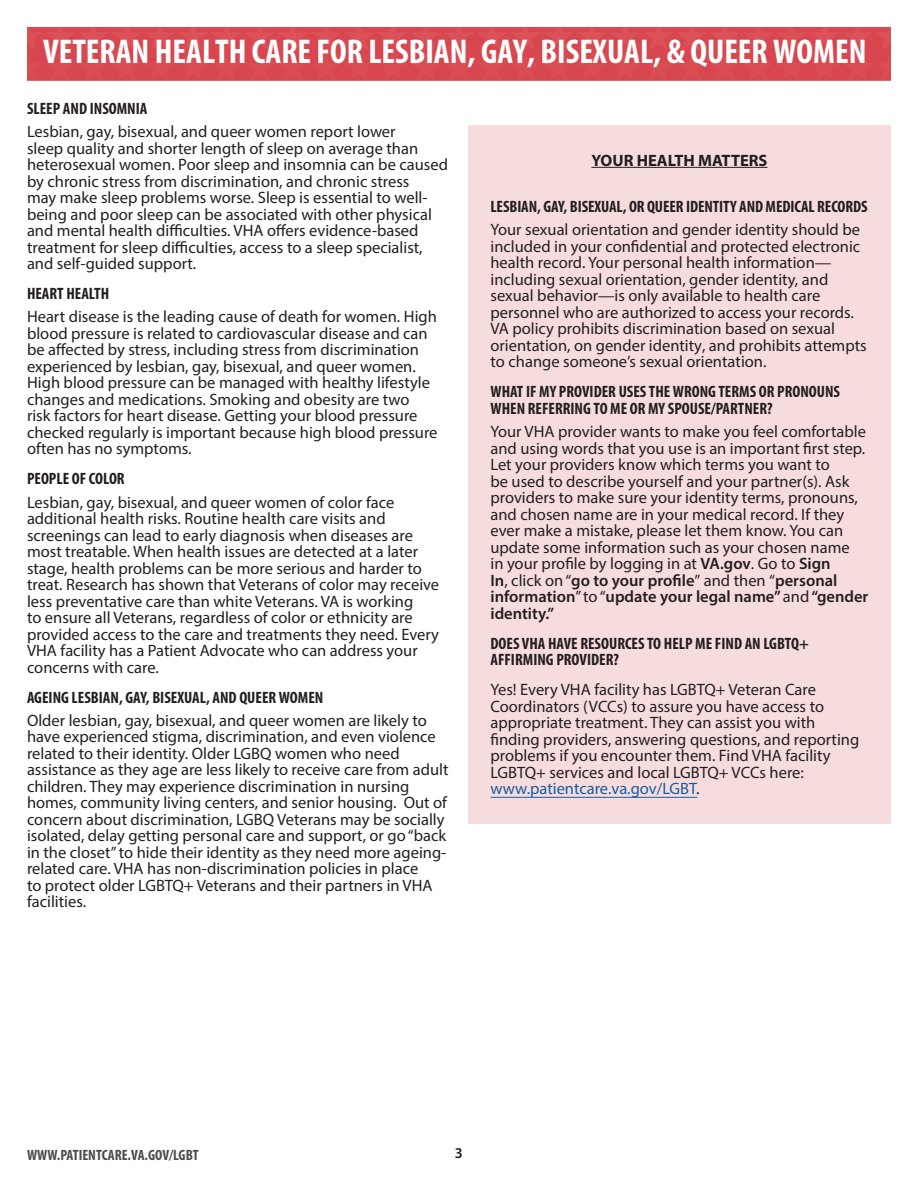
<style>
.page{position:relative;width:918px;height:1188px;background:#fff}
.page>*{position:absolute;margin:0;border:0;box-sizing:border-box;transform-origin:0 0}
.t1{font:700 condensed 34.5px "Myriad Pro";color:#fff}
.t2{font:16.5px/16.5px "Myriad Pro";color:#231f20}
.t3{font:700 condensed 16.5px/16.5px "Myriad Pro";color:#231f20}
.t4{font:700 16.5px "Myriad Pro";color:#231f20}
.t5{font:700 condensed 15px "Myriad Pro";color:#4b4c4d}
.t6{font:15px "Myriad Variable Concept";color:#231f20}
.s1{font-weight:400;font-stretch:normal}
.s2{font-weight:600}
.s3{color:#175d9e}
</style>
<div class="page">
<div style="left:468px;top:125px;width:423px;height:699px;background:#f7dcdd"></div>
<img style="left:27px;top:27px;width:864px;height:53px">
<hr style="left:591px;top:167px;width:177px;height:1px;background:#231f20">
<hr style="left:490px;top:797px;width:207px;height:1px;background:#175d9e">
<p class="t1" style="left:43px;top:30px;width:825px">VETERAN HEALTH CARE FOR LESBIAN, GAY, BISEXUAL, &amp; QUEER WOMEN</p>
<p class="t3" style="left:27px;top:100px;width:122px">SLEEP AND INSOMNIA</p>
<p class="t2" style="left:27px;top:123px;width:422px">Lesbian, gay, bisexual, and queer women report lower<br>sleep quality and shorter length of sleep on average than heterosexual women. Poor sleep and insomnia can be caused by chronic stress from discrimination, and chronic stress<br>may make sleep problems worse. Sleep is essential to well&shy;being and poor sleep can be associated with other physical and mental health difficulties. VHA offers evidence-based treatment for sleep difficulties, access to a sleep specialist, and self-guided support.</p>
<p class="t3" style="left:27px;top:285px;width:84px">HEART HEALTH</p>
<p class="t2" style="left:27px;top:308px;width:412px">Heart disease is the leading cause of death for women. High blood pressure is related to cardiovascular disease and can be affected by stress, including stress from discrimination experienced by lesbian, gay, bisexual, and queer women.<br>High blood pressure can be managed with healthy lifestyle changes and medications. Smoking and obesity are two<br>risk factors for heart disease. Getting your blood pressure checked regularly is important because high blood pressure often has no symptoms.</p>
<p class="t3" style="left:27px;top:470px;width:99px">PEOPLE OF COLOR</p>
<p class="t2" style="left:27px;top:494px;width:414px">Lesbian, gay, bisexual, and queer women of color face additional health risks. Routine health care visits and screenings can lead to early diagnosis when diseases are most treatable. When health issues are detected at a later stage, health problems can be more serious and harder to treat. Research has shown that Veterans of color may receive less preventative care than white Veterans. VA is working<br>to ensure all Veterans, regardless of color or ethnicity are provided access to the care and treatments they need. Every VHA facility has a Patient Advocate who can address your concerns with care.</p>
<p class="t3" style="left:27px;top:689px;width:298px">AGEING LESBIAN, GAY, BISEXUAL, AND QUEER WOMEN</p>
<p class="t2" style="left:27px;top:712px;width:423px">Older lesbian, gay, bisexual, and queer women are likely to have experienced stigma, discrimination, and even violence related to their identity. Older LGBQ women who need assistance as they age are less likely to receive care from adult children. They may experience discrimination in nursing homes, community living centers, and senior housing. Out of concern about discrimination, LGBQ Veterans may be socially isolated, delay getting personal care and support, or go “back in the closet” to hide their identity as they need more ageing&shy;related care. VHA has non-discrimination policies in place<br>to protect older LGBTQ+ Veterans and their partners in VHA facilities.</p>
<p class="t4" style="left:591px;top:149px;width:178px">YOUR HEALTH MATTERS</p>
<p class="t3" style="left:490px;top:195px;width:379px;line-height:23.2px">LESBIAN, GAY, BISEXUAL, OR QUEER IDENTITY AND MEDICAL RECORDS<br><span class="s1">Your sexual orientation and gender identity should be</span></p>
<p class="t2" style="left:490px;top:238px;width:378px">included in your confidential and protected electronic health record. Your personal health information— including sexual orientation, gender identity, and sexual behavior—is only available to health care personnel who are authorized to access your records.<br>VA policy prohibits discrimination based on sexual orientation, on gender identity, and prohibits attempts to change someone’s sexual orientation.</p>
<p class="t3" style="left:490px;top:383px;width:351px">WHAT IF MY PROVIDER USES THE WRONG TERMS OR PRONOUNS<br>WHEN REFERRING TO ME OR MY SPOUSE/PARTNER?</p>
<p class="t2" style="left:490px;top:423px;width:380px">Your VHA provider wants to make you feel comfortable and using words that you use is an important first step.<br>Let your providers know which terms you want to<br>be used to describe yourself and your partner(s). Ask providers to make sure your identity terms, pronouns, and chosen name are in your medical record. If they ever make a mistake, please let them know. You can update some information such as your chosen name<br>in your profile by logging in at <span class="s2">VA.gov</span>. Go to <span class="s2">Sign<br>In</span>, click on “<span class="s2">go to your profile</span>” and then “<span class="s2">personal information</span>”to“<span class="s2">update your legal name”</span> and<span class="s2">“gender identity.”</span></p>
<p class="t3" style="left:490px;top:635px;width:320px">DOES VHA HAVE RESOURCES TO HELP ME FIND AN LGBTQ+<br>AFFIRMING PROVIDER?</p>
<p class="t2" style="left:490px;top:681px;width:370px">Yes! Every VHA facility has LGBTQ+ Veteran Care Coordinators (VCCs) to assure you have access to appropriate treatment. They can assist you with finding providers, answering questions, and reporting problems if you encounter them. Find VHA facility LGBTQ+ services and local LGBTQ+ VCCs here: <span class="s3">www.patientcare.va.gov/LGBT</span>.</p>
<p class="t5" style="left:27px;top:1145px;width:173px">WWW.PATIENTCARE.VA.GOV/LGBT</p>
<p class="t6" style="left:455px;top:1144px;width:10px">3</p>
</div>
